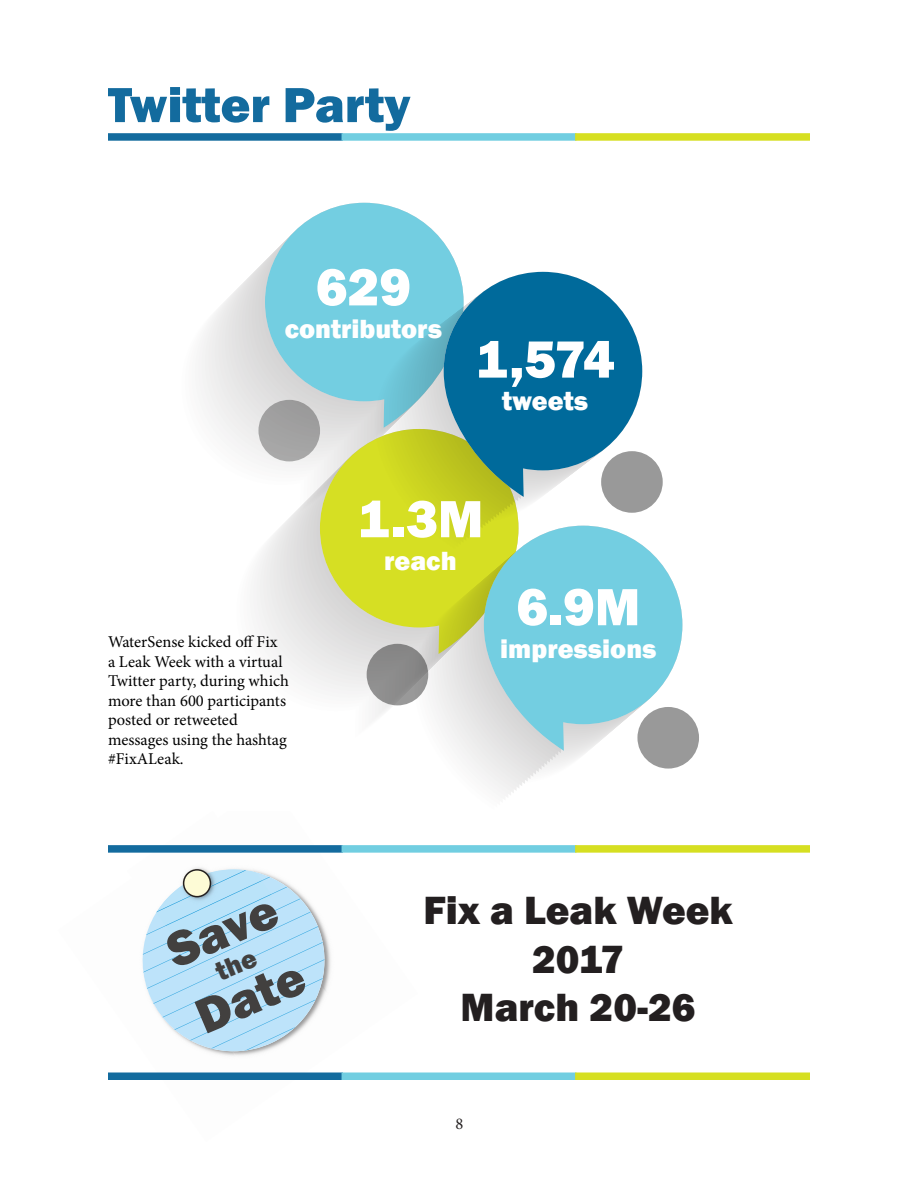
<style>
.page{position:relative;width:918px;height:1188px;background:#fff}
.page>*{position:absolute;margin:0;border:0;box-sizing:border-box;transform-origin:0 0}
.t1{font:800 54.15px "Franklin Gothic";color:#fff}
.t2{font:800 51px "Franklin Gothic";color:#136b9e}
.t3{font:800 51px "Franklin Gothic";color:#42403f}
.t4{font:800 40.5px "Franklin Gothic";color:#231f20}
.t5{font:800 27.15px "Franklin Gothic";color:#fff}
.Paragraph_Style_1{font:16.5px/19.5px "Minion Pro";color:#000}
.t6{font:16.5px "Minion Pro";color:#231f20}
</style>
<div class="page">
<div style="left:108px;top:133px;width:235px;height:8px;background:#136b9e"></div>
<div style="left:342px;top:133px;width:234px;height:8px;background:#71cee1"></div>
<div style="left:575px;top:133px;width:235px;height:8px;background:#d6df21"></div>
<svg style="left:208px;top:320px;width:4px;height:98px"></svg>
<svg style="left:218px;top:305px;width:4px;height:127px"></svg>
<svg style="left:228px;top:294px;width:62px;height:171px;fill:#ececec"></svg>
<svg style="left:238px;top:284px;width:32px;height:171px;fill:#e2e2e2"></svg>
<svg style="left:248px;top:274px;width:13px;height:171px;background:#e0dfe0"></svg>
<svg style="left:265px;top:203px;width:194px;height:225px;background:#90d5e3"></svg>
<svg style="left:256px;top:561px;width:125px;height:157px"></svg>
<svg style="left:260px;top:554px;width:125px;height:160px"></svg>
<svg style="left:263px;top:546px;width:127px;height:165px"></svg>
<svg style="left:267px;top:541px;width:139px;height:166px"></svg>
<svg style="left:270px;top:537px;width:141px;height:167px"></svg>
<svg style="left:273px;top:531px;width:109px;height:170px"></svg>
<svg style="left:277px;top:528px;width:99px;height:169px"></svg>
<svg style="left:280px;top:525px;width:94px;height:169px"></svg>
<svg style="left:283px;top:466px;width:89px;height:225px"></svg>
<svg style="left:287px;top:462px;width:82px;height:225px"></svg>
<svg style="left:290px;top:461px;width:78px;height:223px"></svg>
<svg style="left:293px;top:460px;width:75px;height:221px;fill:#ececec"></svg>
<svg style="left:303px;top:456px;width:65px;height:215px;fill:#e7e7e7"></svg>
<svg style="left:313px;top:445px;width:59px;height:216px;background:#e2e1e1"></svg>
<svg style="left:320px;top:429px;width:136px;height:225px;background:#d9de68"></svg>
<svg style="left:414px;top:585px;width:3px;height:116px"></svg>
<svg style="left:417px;top:583px;width:3px;height:116px"></svg>
<svg style="left:420px;top:580px;width:3px;height:116px"></svg>
<svg style="left:423px;top:578px;width:3px;height:114px"></svg>
<svg style="left:426px;top:575px;width:2px;height:111px"></svg>
<svg style="left:428px;top:573px;width:80px;height:224px"></svg>
<svg style="left:431px;top:571px;width:80px;height:225px"></svg>
<svg style="left:434px;top:568px;width:80px;height:225px"></svg>
<svg style="left:439px;top:564px;width:80px;height:225px"></svg>
<svg style="left:442px;top:561px;width:80px;height:225px"></svg>
<svg style="left:445px;top:559px;width:80px;height:225px"></svg>
<svg style="left:448px;top:556px;width:80px;height:226px"></svg>
<svg style="left:453px;top:552px;width:81px;height:225px"></svg>
<svg style="left:456px;top:551px;width:80px;height:223px"></svg>
<svg style="left:459px;top:551px;width:80px;height:221px"></svg>
<svg style="left:462px;top:551px;width:93px;height:219px"></svg>
<svg style="left:464px;top:551px;width:97px;height:216px"></svg>
<svg style="left:467px;top:551px;width:99px;height:214px"></svg>
<svg style="left:470px;top:551px;width:103px;height:212px"></svg>
<svg style="left:473px;top:551px;width:103px;height:209px"></svg>
<svg style="left:476px;top:551px;width:106px;height:207px"></svg>
<svg style="left:478px;top:551px;width:107px;height:204px"></svg>
<svg style="left:481px;top:551px;width:106px;height:202px"></svg>
<svg style="left:484px;top:527px;width:198px;height:224px;background:#8fd4df"></svg>
<svg style="left:375px;top:324px;width:199px;height:225px"></svg>
<svg style="left:378px;top:322px;width:199px;height:225px"></svg>
<svg style="left:381px;top:320px;width:198px;height:225px;background:#b3d874"></svg>
<svg style="left:386px;top:316px;width:199px;height:225px"></svg>
<svg style="left:389px;top:314px;width:199px;height:225px"></svg>
<svg style="left:392px;top:311px;width:198px;height:226px"></svg>
<svg style="left:394px;top:309px;width:199px;height:225px"></svg>
<svg style="left:397px;top:307px;width:199px;height:225px"></svg>
<svg style="left:400px;top:305px;width:199px;height:225px;background:#b3d782"></svg>
<svg style="left:405px;top:301px;width:194px;height:225px"></svg>
<svg style="left:408px;top:299px;width:191px;height:225px"></svg>
<svg style="left:411px;top:297px;width:188px;height:225px"></svg>
<svg style="left:416px;top:293px;width:183px;height:225px"></svg>
<svg style="left:419px;top:291px;width:180px;height:225px"></svg>
<svg style="left:422px;top:289px;width:177px;height:225px"></svg>
<svg style="left:425px;top:286px;width:193px;height:226px"></svg>
<svg style="left:427px;top:284px;width:189px;height:225px"></svg>
<svg style="left:430px;top:282px;width:183px;height:225px"></svg>
<svg style="left:435px;top:278px;width:174px;height:225px"></svg>
<svg style="left:438px;top:276px;width:169px;height:225px"></svg>
<svg style="left:441px;top:274px;width:165px;height:225px"></svg>
<svg style="left:444px;top:272px;width:198px;height:225px;background:#3789a3"></svg>
<div style="left:258px;top:400px;width:62px;height:61px;background:#a2a2a2;border-radius:50%"></div>
<div style="left:601px;top:451px;width:62px;height:62px;background:#999;border-radius:50%"></div>
<div style="left:367px;top:644px;width:61px;height:61px;background:linear-gradient(to right,#8d8c8c,#8b8b8b);border-radius:50%"></div>
<div style="left:637px;top:707px;width:62px;height:62px;background:#999;border-radius:50%"></div>
<div style="left:108px;top:845px;width:235px;height:8px;background:#136b9e"></div>
<div style="left:342px;top:845px;width:234px;height:8px;background:#71cee1"></div>
<div style="left:575px;top:845px;width:235px;height:8px;background:#d6df21"></div>
<div style="left:108px;top:1072px;width:235px;height:8px;background:#136b9e"></div>
<div style="left:342px;top:1072px;width:234px;height:8px;background:#71cee1"></div>
<div style="left:575px;top:1072px;width:235px;height:8px;background:#d6df21"></div>
<svg style="left:142px;top:867px;width:189px;height:189px"></svg>
<p class="t2" style="left:108px;top:72px;width:304px">Twitter Party</p>
<p class="t1" style="left:316px;top:252px;width:97px">629</p>
<p class="t5" style="left:285px;top:311px;width:159px">contributors</p>
<p class="t1" style="left:476px;top:324px;width:140px">1,574</p>
<p class="t5" style="left:502px;top:383px;width:87px">tweets</p>
<p class="Paragraph_Style_1" style="left:108px;top:632px;width:182px">WaterSense kicked off Fix a Leak Week with a virtual<br>Twitter party, during which more than 600 participants posted or retweeted messages using the hashtag #FixALeak.</p>
<p class="t1" style="left:358px;top:484px;width:127px">1.3M</p>
<p class="t5" style="left:384px;top:543px;width:74px">reach</p>
<p class="t1" style="left:516px;top:572px;width:125px">6.9M</p>
<p class="t5" style="left:500px;top:631px;width:158px">impressions</p>
<p class="t3" style="left:156px;top:922px;width:117px;rotate:-23deg">Save</p>
<p class="t3" style="left:185px;top:988px;width:115px;rotate:-23deg">Date</p>
<p class="t4" style="left:424px;top:884px;width:311px">Fix a Leak Week</p>
<p class="t4" style="left:532px;top:933px;width:94px">2017</p>
<p class="t4" style="left:461px;top:982px;width:237px">March 20-26</p>
<p class="t6" style="left:455px;top:1112px;width:9px">8</p>
</div>
